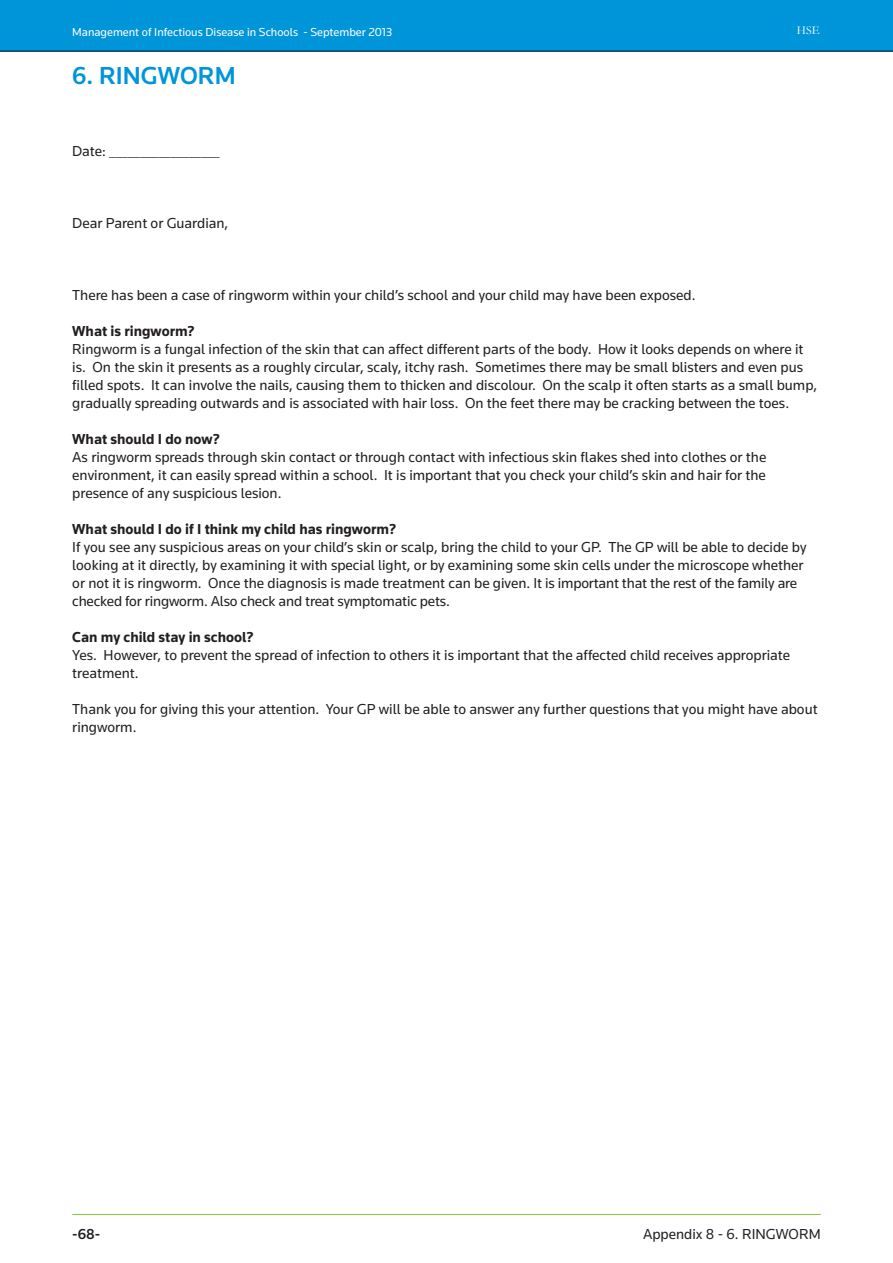
<style>
.page{position:relative;width:893px;height:1263px;background:#fff}
.page>*{position:absolute;margin:0;border:0;box-sizing:border-box;transform-origin:0 0}
.t1{font:500 25.5px "Knowledge";color:#0095d9}
.t2{font:15px/18px "Knowledge";color:#231f20}
.t3{font:700 15px "Knowledge";color:#231f20}
.t4{font:500 15px "Knowledge";color:#231f20}
.t5{font:12px "Knowledge";color:#fff}
.t6{font:12px "Garamond";color:#fff}
</style>
<div class="page">
<div style="left:0;top:0;width:893px;height:51px;background:#0095d9"></div>
<hr style="left:0;top:51px;width:893px;height:1px;background:#231f20">
<hr style="left:72px;top:1214px;width:749px;height:1px;background:#8bc63e">
<p class="t5" style="left:72px;top:24px;width:321px">Management of Infectious Disease in Schools - September 2013</p>
<p class="t6" style="left:797px;top:23px;width:24px">HSE</p>
<h1 class="t1" style="left:72px;top:59px;width:165px">6. RINGWORM</h1>
<p class="t2" style="left:72px;top:141px;width:149px">Date: __________________</p>
<p class="t2" style="left:72px;top:213px;width:158px">Dear Parent or Guardian,</p>
<p class="t2" style="left:72px;top:285px;width:625px">There has been a case of ringworm within your child’s school and your child may have been exposed.</p>
<p class="t3" style="left:72px;top:321px;width:124px">What is ringworm?</p>
<p class="t2" style="left:72px;top:339px;width:746px">Ringworm is a fungal infection of the skin that can affect different parts of the body. How it looks depends on where it is. On the skin it presents as a roughly circular, scaly, itchy rash. Sometimes there may be small blisters and even pus filled spots. It can involve the nails, causing them to thicken and discolour. On the scalp it often starts as a small bump, gradually spreading outwards and is associated with hair loss. On the feet there may be cracking between the toes.</p>
<p class="t3" style="left:72px;top:429px;width:149px">What should I do now?</p>
<p class="t2" style="left:72px;top:447px;width:696px;text-align:justify">As ringworm spreads through skin contact or through contact with infectious skin flakes shed into clothes or the environment, it can easily spread within a school. It is important that you check your child’s skin and hair for the presence of any suspicious lesion.</p>
<p class="t3" style="left:72px;top:519px;width:325px">What should I do if I think my child has ringworm?</p>
<p class="t2" style="left:72px;top:537px;width:736px">If you see any suspicious areas on your child’s skin or scalp, bring the child to your GP. The GP will be able to decide by looking at it directly, by examining it with special light, or by examining some skin cells under the microscope whether or not it is ringworm. Once the diagnosis is made treatment can be given. It is important that the rest of the family are checked for ringworm. Also check and treat symptomatic pets.</p>
<p class="t3" style="left:72px;top:627px;width:183px">Can my child stay in school?</p>
<p class="t2" style="left:72px;top:645px;width:719px">Yes. However, to prevent the spread of infection to others it is important that the affected child receives appropriate treatment.</p>
<p class="t2" style="left:72px;top:699px;width:747px">Thank you for giving this your attention. Your GP will be able to answer any further questions that you might have about ringworm.</p>
<p class="t4" style="left:72px;top:1225px;width:30px">-68-</p>
<p class="t2" style="left:643px;top:1225px;width:120px">Appendix 8 - 6. Ringworm</p>
</div>
